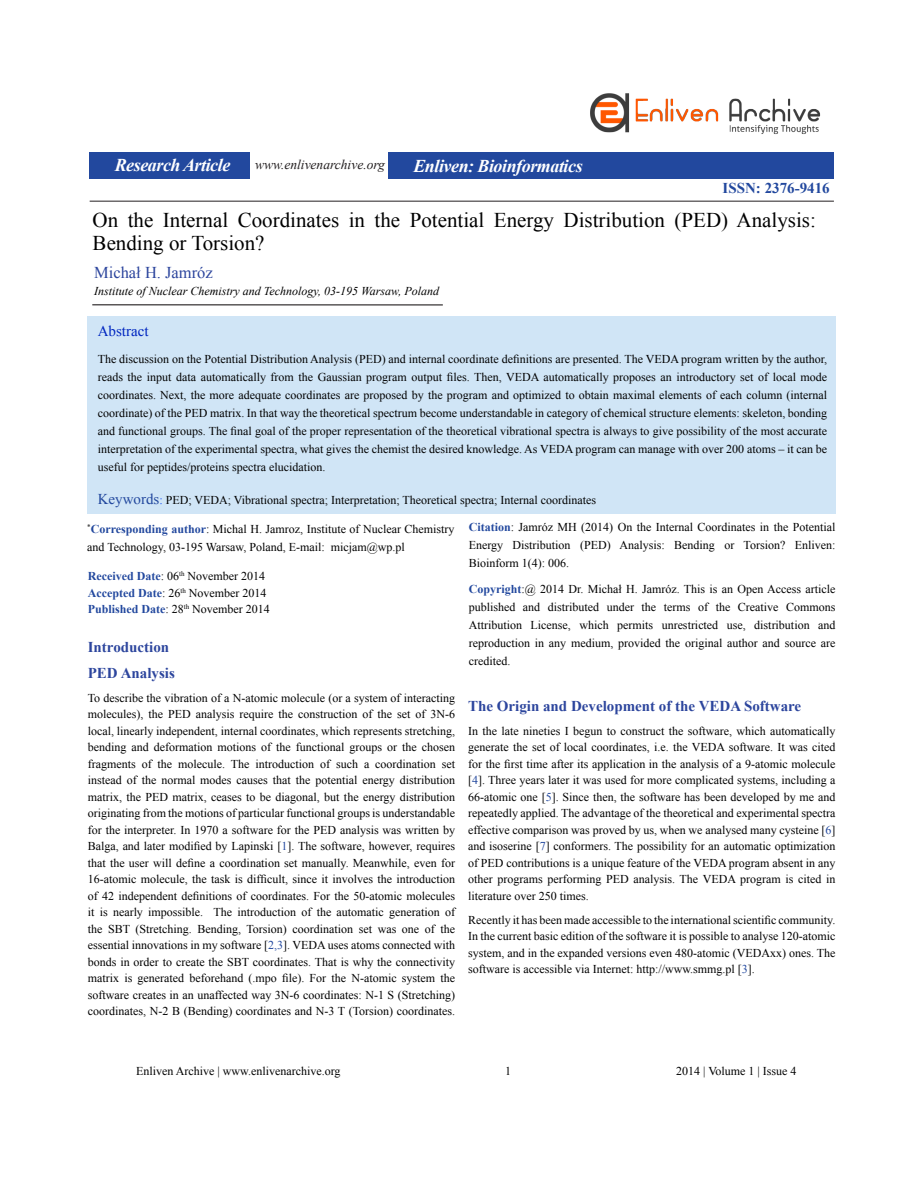
<style>
.page{position:relative;width:918px;height:1185px;background:#fff}
.page>*{position:absolute;margin:0;border:0;box-sizing:border-box;transform-origin:0 0}
.Paragraph_Style1{font:21px/22.5px "Times New Roman";color:#000}
.Paragraph_Style1-2{font:italic 700 18px "Times New Roman";letter-spacing:-.025em;color:#fff}
.Paragraph_Style3{font:16.5px "Times New Roman";color:#2c459d}
.Paragraph_Style3-2{font:700 15px "Times New Roman";color:#2c459d}
.Paragraph_Style1-3{font:700 15px "Times New Roman";color:#22489e}
.Paragraph_Style10{font:15px "Times New Roman";color:#0026c0}
.t1{font:italic 13.5px "Times New Roman";color:#231f20}
.Paragraph_Style3-3{font:12px/16.5px "Times New Roman";color:#000;text-align:justify}
.Paragraph_Style3-4{font:italic 12px "Times New Roman";color:#000}
.Paragraph_Style5{font:12px "Times New Roman";color:#000}
.s1{font-size:15px;color:#22489e}
.s2{color:#003cf8}
.s3{font-weight:700;color:#22489e}
.s4{color:#22489e}
</style>
<div class="page">
<hr style="left:90px;top:201px;width:744px;height:1px;background:#231f20">
<hr style="left:92px;top:304px;width:351px;height:1px;background:#231f20">
<div style="left:90px;top:152px;width:744px;height:27px;background:#22489e"></div>
<div style="left:251px;top:150px;width:137px;height:33px;background:#fff"></div>
<div style="left:87px;top:316px;width:749px;height:198px;background:#d0e5f6"></div>
<img style="left:590px;top:93px;width:231px;height:41px">
<p class="Paragraph_Style1-2" style="left:115px;top:153px;width:117px">Research Article</p>
<p class="Paragraph_Style1-2" style="left:413px;top:153px;width:171px">Enliven: Bioinformatics</p>
<p class="t1" style="left:255px;top:155px;width:131px">www.enlivenarchive.org</p>
<p class="Paragraph_Style1-3" style="left:723px;top:178px;width:109px">ISSN: 2376-9416</p>
<p class="Paragraph_Style1" style="left:93px;top:208px;width:725px">On the Internal Coordinates in the Potential Energy Distribution (PED) Analysis:<br>Bending or Torsion?</p>
<p class="Paragraph_Style3" style="left:94px;top:261px;width:120px">Michał H. Jamróz</p>
<p class="Paragraph_Style3-4" style="left:94px;top:283px;width:346px">Institute of Nuclear Chemistry and Technology, 03-195 Warsaw, Poland</p>
<p class="Paragraph_Style10" style="left:98px;top:320px;width:52px">Abstract</p>
<p class="Paragraph_Style3-3" style="left:98px;top:349px;width:731px;line-height:18px">The discussion on the Potential Distribution Analysis (PED) and internal coordinate definitions are presented. The VEDA program written by the author, reads the input data automatically from the Gaussian program output files. Then, VEDA automatically proposes an introductory set of local mode coordinates. Next, the more adequate coordinates are proposed by the program and optimized to obtain maximal elements of each column (internal coordinate) of the PED matrix. In that way the theoretical spectrum become understandable in category of chemical structure elements: skeleton, bonding and functional groups. The final goal of the proper representation of the theoretical vibrational spectra is always to give possibility of the most accurate interpretation of the experimental spectra, what gives the chemist the desired knowledge. As VEDA program can manage with over 200 atoms – it can be useful for peptides/proteins spectra elucidation.</p>
<p class="Paragraph_Style3-3" style="left:98px;top:491px;width:500px"><span class="s1">Keywords</span><span class="s2">:</span> PED; VEDA; Vibrational spectra; Interpretation; Theoretical spectra; Internal coordinates</p>
<p class="Paragraph_Style3-3" style="left:87px;top:520px;width:369px;line-height:18px"><sup>*</sup><span class="s3">Corresponding author</span>: Michal H. Jamroz, Institute of Nuclear Chemistry and Technology, 03-195 Warsaw, Poland, E-mail: micjam@wp.pl</p>
<p class="Paragraph_Style3-3" style="left:469px;top:518px;width:368px;line-height:18px"><span class="s3">Citation</span>: Jamróz MH (2014) On the Internal Coordinates in the Potential Energy Distribution (PED) Analysis: Bending or Torsion? Enliven:<br>Bioinform 1(4): 006.</p>
<p class="Paragraph_Style3-3" style="left:469px;top:579px;width:368px;line-height:18px"><span class="s3">Copyright</span>:@ 2014 Dr. Michał H. Jamróz. This is an Open Access article published and distributed under the terms of the Creative Commons Attribution License, which permits unrestricted use, distribution and reproduction in any medium, provided the original author and source are credited.</p>
<p class="Paragraph_Style3-3" style="left:88px;top:568px;width:179px"><span class="s3">Received Date</span>: 06<sup>th</sup> November 2014</p>
<p class="Paragraph_Style3-3" style="left:88px;top:584px;width:180px"><span class="s3">Accepted Date</span>: 26<sup>th</sup> November 2014</p>
<p class="Paragraph_Style3-3" style="left:88px;top:601px;width:184px"><span class="s3">Published Date</span>: 28<sup>th</sup> November 2014</p>
<p class="Paragraph_Style3-2" style="left:88px;top:637px;width:83px">Introduction</p>
<p class="Paragraph_Style3-2" style="left:88px;top:662px;width:89px">PED Analysis</p>
<p class="Paragraph_Style3-3" style="left:88px;top:689px;width:369px">To describe the vibration of a N-atomic molecule (or a system of interacting molecules), the PED analysis require the construction of the set of 3N-6 local, linearly independent, internal coordinates, which represents stretching, bending and deformation motions of the functional groups or the chosen fragments of the molecule. The introduction of such a coordination set instead of the normal modes causes that the potential energy distribution matrix, the PED matrix, ceases to be diagonal, but the energy distribution originating from the motions of particular functional groups is understandable for the interpreter. In 1970 a software for the PED analysis was written by Balga, and later modified by Lapinski [<span class="s4">1</span>]. The software, however, requires that the user will define a coordination set manually. Meanwhile, even for 16-atomic molecule, the task is difficult, since it involves the introduction of 42 independent definitions of coordinates. For the 50-atomic molecules it is nearly impossible. The introduction of the automatic generation of the SBT (Stretching. Bending, Torsion) coordination set was one of the essential innovations in my software [<span class="s4">2,3</span>]. VEDA uses atoms connected with bonds in order to create the SBT coordinates. That is why the connectivity matrix is generated beforehand (.mpo file). For the N-atomic system the software creates in an unaffected way 3N-6 coordinates: N-1 S (Stretching) coordinates, N-2 B (Bending) coordinates and N-3 T (Torsion) coordinates.</p>
<p class="Paragraph_Style3-2" style="left:468px;top:695px;width:335px">The Origin and Development of the VEDA Software</p>
<p class="Paragraph_Style3-3" style="left:468px;top:722px;width:369px">In the late nineties I begun to construct the software, which automatically generate the set of local coordinates, i.e. the VEDA software. It was cited for the first time after its application in the analysis of a 9-atomic molecule [<span class="s4">4</span>]. Three years later it was used for more complicated systems, including a 66-atomic one [<span class="s4">5</span>]. Since then, the software has been developed by me and repeatedly applied. The advantage of the theoretical and experimental spectra effective comparison was proved by us, when we analysed many cysteine [<span class="s4">6</span>] and isoserine [<span class="s4">7</span>] conformers. The possibility for an automatic optimization of PED contributions is a unique feature of the VEDA program absent in any other programs performing PED analysis. The VEDA program is cited in literature over 250 times.</p>
<p class="Paragraph_Style3-3" style="left:468px;top:911px;width:369px">Recently it has been made accessible to the international scientific community.<br>In the current basic edition of the software it is possible to analyse 120-atomic system, and in the expanded versions even 480-atomic (VEDAxx) ones. The software is accessible via Internet: http://www.smmg.pl [<span class="s4">3</span>].</p>
<p class="Paragraph_Style5" style="left:136px;top:1063px;width:206px">Enliven Archive | www.enlivenarchive.org</p>
<p class="Paragraph_Style5" style="left:505px;top:1063px;width:7px">1</p>
<p class="Paragraph_Style5" style="left:676px;top:1063px;width:122px">2014 | Volume 1 | Issue 4</p>
</div>
